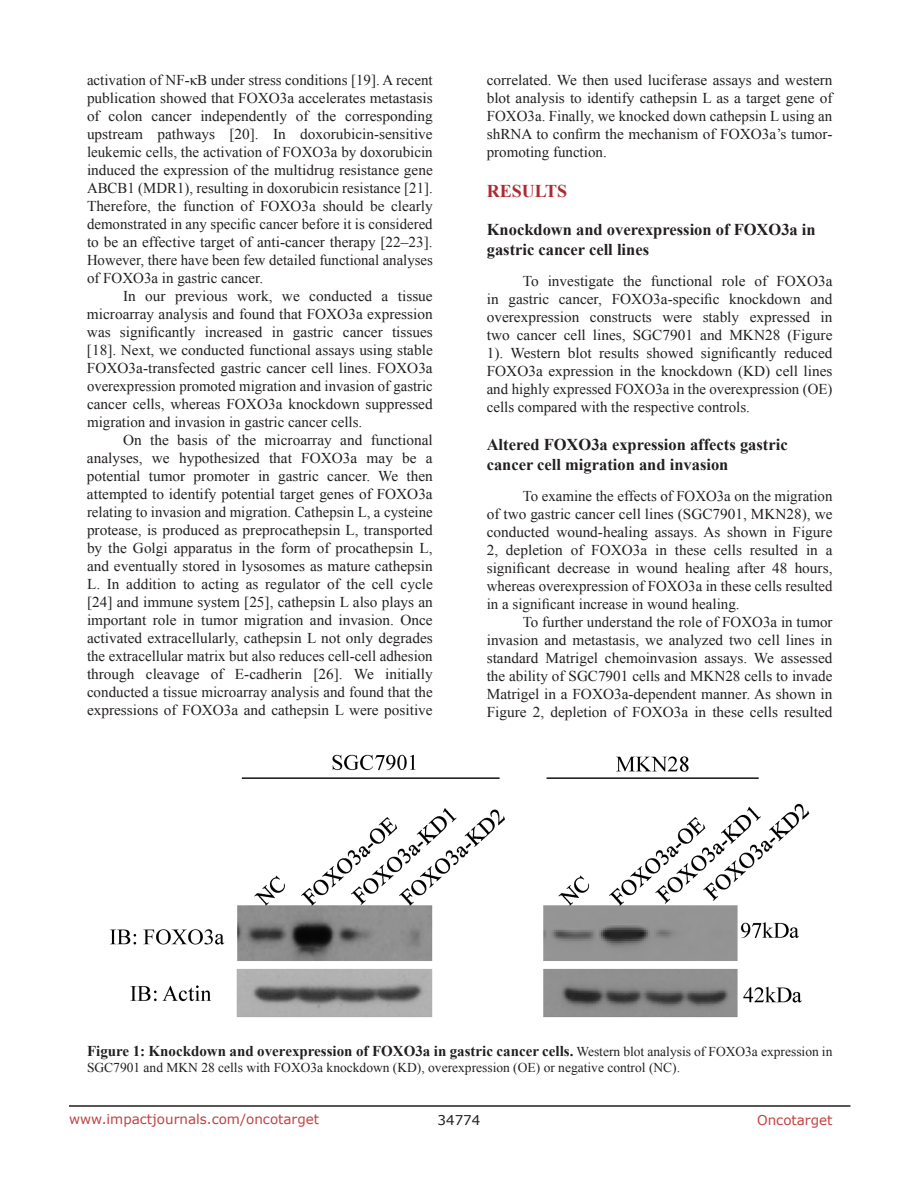
<style>
.page{position:relative;width:918px;height:1188px;background:#fff}
.page>*{position:absolute;margin:0;border:0;box-sizing:border-box;transform-origin:0 0}
.t1{font:700 18px "Times New Roman";color:#ac2b31}
.t2{font:700 16.5px/19.8px "Times New Roman";color:#231f20}
.t3{font:15px/18px "Times New Roman";color:#231f20;text-align:justify}
.t4{font:700 15px "Times New Roman";color:#231f20}
.t5{font:13.5px "Times New Roman";color:#231f20}
.t6{font:13.5px "Verdana";color:#c24141}
.t7{font:13.5px "Verdana";color:#231f20}
.s1{font-weight:400;font-size:13.5px}
</style>
<div class="page">
<hr style="left:69px;top:1105px;width:781px;height:2px;background:#231f20">
<img style="left:109px;top:754px;width:701px;height:264px">
<p class="t3" style="left:87px;top:71px;width:347px">activation of NF-κB under stress conditions [19]. A recent publication showed that FOXO3a accelerates metastasis of colon cancer independently of the corresponding upstream pathways [20]. In doxorubicin-sensitive leukemic cells, the activation of FOXO3a by doxorubicin induced the expression of the multidrug resistance gene ABCB1 (MDR1), resulting in doxorubicin resistance [21].<br>Therefore, the function of FOXO3a should be clearly demonstrated in any specific cancer before it is considered to be an effective target of anti-cancer therapy [22–23].<br>However, there have been few detailed functional analyses of FOXO3a in gastric cancer.</p>
<p class="t3" style="left:87px;top:287px;width:347px;text-indent:36px">In our previous work, we conducted a tissue microarray analysis and found that FOXO3a expression was significantly increased in gastric cancer tissues [18]. Next, we conducted functional assays using stable FOXO3a-transfected gastric cancer cell lines. FOXO3a overexpression promoted migration and invasion of gastric cancer cells, whereas FOXO3a knockdown suppressed migration and invasion in gastric cancer cells.</p>
<p class="t3" style="left:87px;top:431px;width:347px;text-indent:36px">On the basis of the microarray and functional analyses, we hypothesized that FOXO3a may be a potential tumor promoter in gastric cancer. We then attempted to identify potential target genes of FOXO3a relating to invasion and migration. Cathepsin L, a cysteine protease, is produced as preprocathepsin L, transported by the Golgi apparatus in the form of procathepsin L, and eventually stored in lysosomes as mature cathepsin L. In addition to acting as regulator of the cell cycle [24] and immune system [25], cathepsin L also plays an important role in tumor migration and invasion. Once activated extracellularly, cathepsin L not only degrades the extracellular matrix but also reduces cell-cell adhesion through cleavage of E-cadherin [26]. We initially conducted a tissue microarray analysis and found that the expressions of FOXO3a and cathepsin L were positive</p>
<p class="t3" style="left:487px;top:71px;width:347px">correlated. We then used luciferase assays and western blot analysis to identify cathepsin L as a target gene of FOXO3a. Finally, we knocked down cathepsin L using an shRNA to confirm the mechanism of FOXO3a’s tumor&shy;promoting function.</p>
<p class="t1" style="left:487px;top:179px;width:82px">RESULTS</p>
<p class="t2" style="left:487px;top:219px;width:330px">Knockdown and overexpression of FOXO3a in gastric cancer cell lines</p>
<p class="t3" style="left:487px;top:272px;width:347px;text-indent:36px">To investigate the functional role of FOXO3a in gastric cancer, FOXO3a-specific knockdown and overexpression constructs were stably expressed in two cancer cell lines, SGC7901 and MKN28 (Figure 1). Western blot results showed significantly reduced FOXO3a expression in the knockdown (KD) cell lines and highly expressed FOXO3a in the overexpression (OE) cells compared with the respective controls.</p>
<p class="t2" style="left:487px;top:434px;width:302px">Altered FOXO3a expression affects gastric cancer cell migration and invasion</p>
<p class="t3" style="left:487px;top:487px;width:347px;text-indent:36px">To examine the effects of FOXO3a on the migration of two gastric cancer cell lines (SGC7901, MKN28), we conducted wound-healing assays. As shown in Figure 2, depletion of FOXO3a in these cells resulted in a significant decrease in wound healing after 48 hours, whereas overexpression of FOXO3a in these cells resulted in a significant increase in wound healing.</p>
<p class="t3" style="left:487px;top:613px;width:347px;text-indent:36px">To further understand the role of FOXO3a in tumor invasion and metastasis, we analyzed two cell lines in standard Matrigel chemoinvasion assays. We assessed the ability of SGC7901 cells and MKN28 cells to invade Matrigel in a FOXO3a-dependent manner. As shown in Figure 2, depletion of FOXO3a in these cells resulted</p>
<p class="t4" style="left:87px;top:1041px;width:747px">Figure 1: Knockdown and overexpression of FOXO3a in gastric cancer cells. <span class="s1">Western blot analysis of FOXO3a expression in</span></p>
<p class="t5" style="left:87px;top:1059px;width:595px">SGC7901 and MKN 28 cells with FOXO3a knockdown (KD), overexpression (OE) or negative control (NC).</p>
<p class="t6" style="left:69px;top:1110px;width:252px">www.impactjournals.com/oncotarget</p>
<p class="t7" style="left:438px;top:1111px;width:44px">34774</p>
<p class="t6" style="left:757px;top:1111px;width:77px">Oncotarget</p>
</div>
